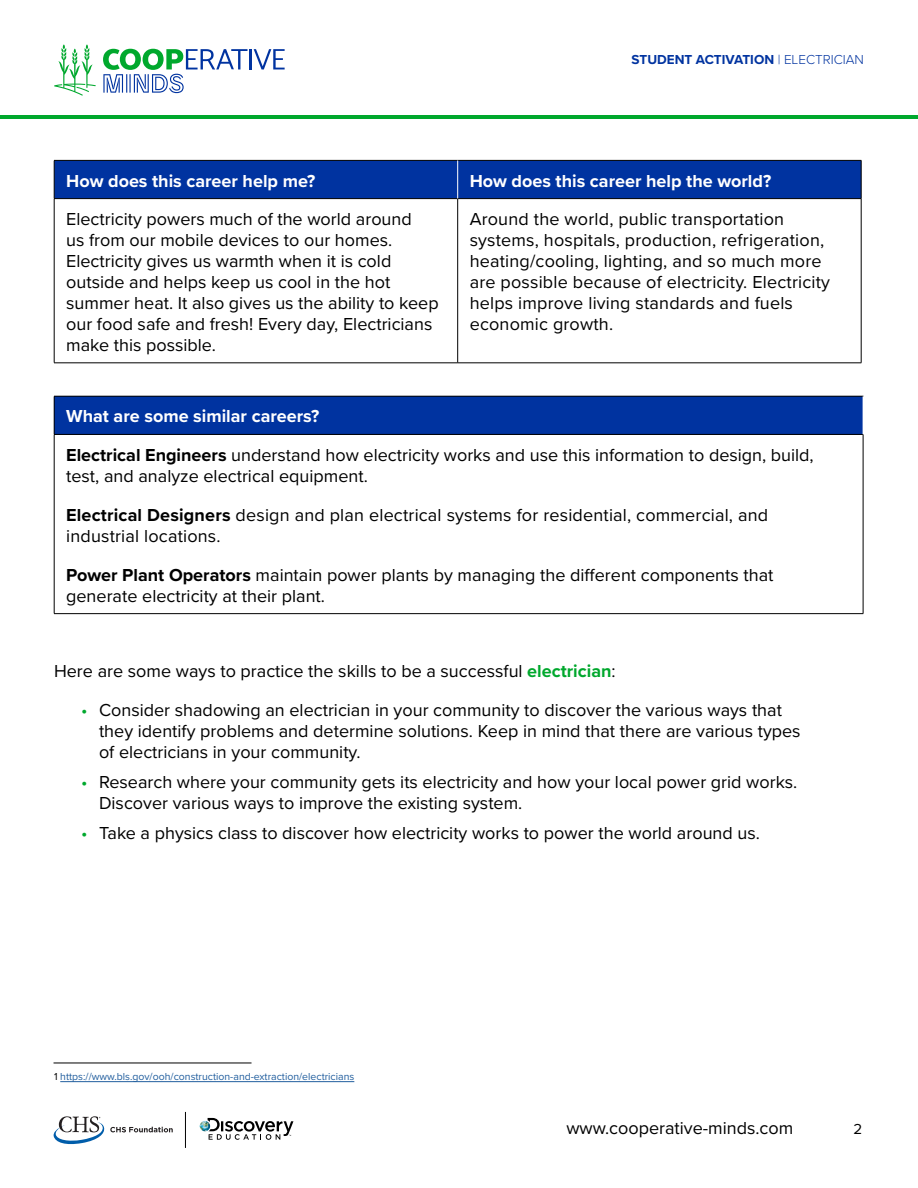
<style>
.page{position:relative;width:918px;height:1188px;background:#fff}
.page>*{position:absolute;margin:0;border:0;box-sizing:border-box;transform-origin:0 0}
.t1{font:18px/21px "Proxima Nova";color:#000}
.t2{font:700 18px "Proxima Nova";color:#fff}
.t3{font:15px "Proxima Nova";color:#000}
.t4{font:700 13.5px "Proxima Nova";color:#0033a0}
.t5{font:10.5px "Proxima Nova";color:#215e9e}
.s1{font-weight:300}
.s2{font-weight:700;color:#fff}
.s3{font-weight:700}
.s4{font-weight:700;color:#00a82d}
.s5{color:#00a82d}
.s6{color:#000}
</style>
<div class="page">
<svg style="left:54px;top:1116px;width:119px;height:28px"></svg>
<hr style="left:1px;top:115px;width:917px;height:3px;background:#00a82d">
<svg style="left:200px;top:1118px;width:93px;height:22px"></svg>
<hr style="left:185px;top:1112px;width:1px;height:36px;background:#000">
<svg style="left:54px;top:44px;width:42px;height:52px"></svg>
<hr style="left:249px;top:49px;width:3px;height:20px;background:#0033a0">
<svg style="left:254px;top:49px;width:31px;height:20px"></svg>
<svg style="left:103px;top:49px;width:144px;height:44px"></svg>
<div style="left:55px;top:161px;width:806px;height:37px;background:#0033a0"></div>
<hr style="left:54px;top:160px;width:404px;height:1px;background:#000">
<hr style="left:54px;top:161px;width:1px;height:37px;background:#000">
<hr style="left:458px;top:160px;width:403px;height:1px;background:#000">
<hr style="left:861px;top:161px;width:1px;height:37px;background:#000">
<hr style="left:54px;top:198px;width:404px;height:1px;background:#000">
<hr style="left:54px;top:199px;width:1px;height:164px;background:#000">
<hr style="left:458px;top:198px;width:403px;height:1px;background:#000">
<hr style="left:457px;top:199px;width:1px;height:164px;background:#000">
<hr style="left:861px;top:199px;width:1px;height:164px;background:#000">
<hr style="left:54px;top:363px;width:404px;height:1px;background:#000">
<hr style="left:458px;top:363px;width:403px;height:1px;background:#000">
<hr style="left:457px;top:161px;width:1px;height:37px;background:#fff">
<div style="left:54px;top:396px;width:809px;height:38px;background:#0033a0"></div>
<hr style="left:54px;top:396px;width:809px;height:1px;background:#000">
<hr style="left:54px;top:396px;width:1px;height:38px;background:#000">
<hr style="left:54px;top:434px;width:809px;height:1px;background:#000">
<hr style="left:54px;top:435px;width:1px;height:178px;background:#000">
<hr style="left:863px;top:435px;width:1px;height:178px;background:#000">
<hr style="left:54px;top:613px;width:809px;height:1px;background:#000">
<hr style="left:60px;top:1081px;width:294px;height:1px;background:#215e9e">
<hr style="left:54px;top:1063px;width:198px;height:1px;background:#000">
<p class="t4" style="left:631px;top:50px;width:234px">STUDENT ACTIVATION <span class="s1">| ELECTRICIAN</span></p>
<p class="t2" style="left:66px;top:167px;width:251px">How does this career help me?</p>
<p class="t2" style="left:470px;top:167px;width:303px">How does this career help the world?</p>
<p class="t1" style="left:66px;top:208px;width:374px">Electricity powers much of the world around<br>us from our mobile devices to our homes.<br>Electricity gives us warmth when it is cold outside and helps keep us cool in the hot summer heat. It also gives us the ability to keep our food safe and fresh! Every day, Electricians make this possible.</p>
<p class="t1" style="left:470px;top:208px;width:362px">Around the world, public transportation systems, hospitals, production, refrigeration, heating/cooling, lighting, and so much more are possible because of electricity. Electricity helps improve living standards and fuels economic growth.</p>
<p class="t1" style="left:66px;top:397px;width:749px;line-height:38.2px"><span class="s2">What are some similar careers?<br></span><span class="s3">Electrical Engineers</span> understand how electricity works and use this information to design, build,</p>
<p class="t1" style="left:66px;top:455px;width:704px;line-height:39px">test, and analyze electrical equipment.<br><span class="s3">Electrical Designers</span> design and plan electrical systems for residential, commercial, and</p>
<p class="t1" style="left:66px;top:515px;width:709px;line-height:39px">industrial locations.<br><span class="s3">Power Plant Operators</span> maintain power plants by managing the different components that</p>
<p class="t1" style="left:66px;top:584px;width:260px">generate electricity at their plant.</p>
<p class="t1" style="left:54px;top:660px;width:563px">Here are some ways to practice the skills to be a successful <span class="s4">electrician</span>:</p>
<p class="t1" style="left:99px;top:699px;width:703px;text-indent:-18px"><span class="s5">•</span> Consider shadowing an electrician in your community to discover the various ways that they identify problems and determine solutions. Keep in mind that there are various types of electricians in your community.</p>
<p class="t1" style="left:99px;top:771px;width:700px;text-indent:-18px"><span class="s5">•</span> Research where your community gets its electricity and how your local power grid works.<br>Discover various ways to improve the existing system.</p>
<p class="t1" style="left:81px;top:822px;width:680px"><span class="s5">•</span> Take a physics class to discover how electricity works to power the world around us.</p>
<p class="t5" style="left:54px;top:1069px;width:302px"><span class="s6">1</span> https://www.bls.gov/ooh/construction-and-extraction/electricians</p>
<p class="t1" style="left:566px;top:1117px;width:228px">www.cooperative-minds.com</p>
<p class="t3" style="left:854px;top:1118px;width:10px">2</p>
</div>
